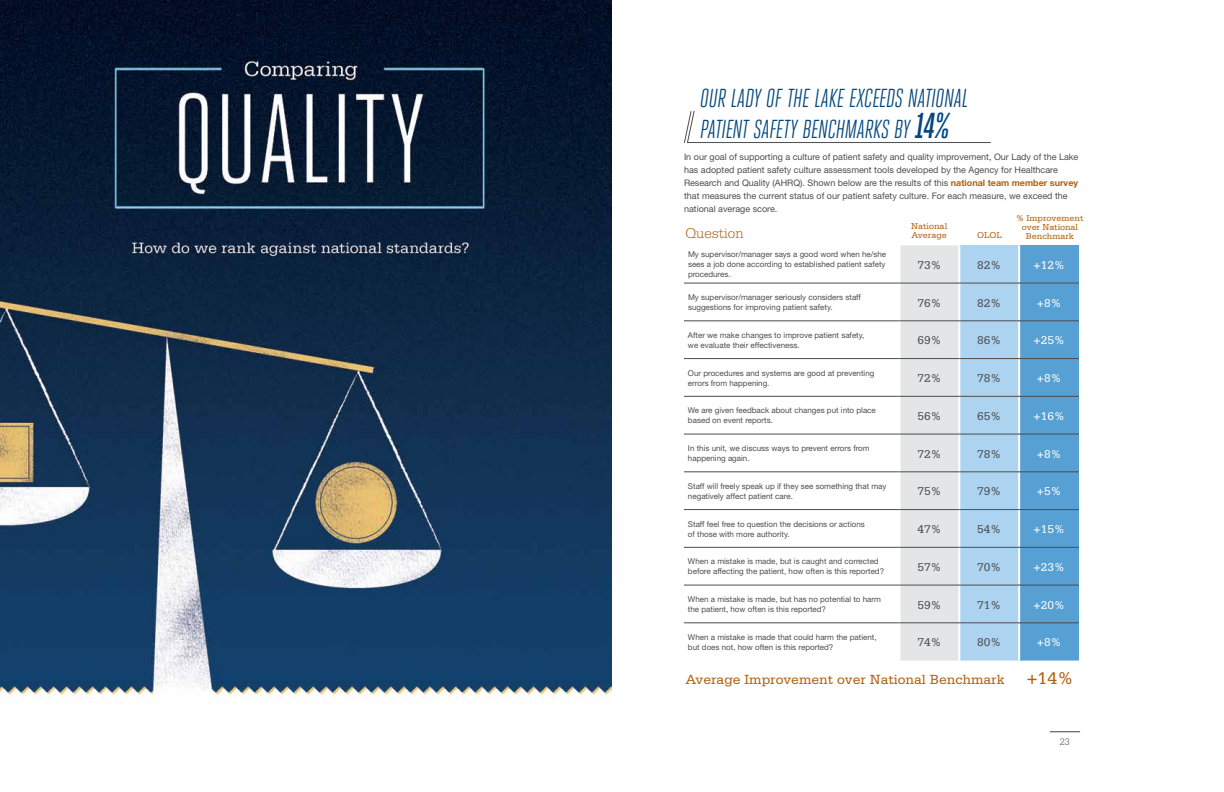
<style>
.page{position:relative;width:1224px;height:792px;background:#fff}
.page>*{position:absolute;margin:0;border:0;box-sizing:border-box;transform-origin:0 0}
.t1{font:italic 26px/31.2px "Heroic Condensed";letter-spacing:-.015em;color:#00467f}
.t2{font:300 15px "Serifa";color:#b06010}
.t3{font:14px "Serifa";color:#b06010}
.t4{font:12px "Serifa";color:#4d4d4f}
.t5{font:12px "Serifa";color:#fff}
.t6{font:300 10px "Serifa";color:#4d4d4f}
.t7{font:9px/13px "Helvetica Neue";color:#4d4d4f}
.t8{font:9px/9px "Serifa";color:#b06010}
.t9{font:8px/10px "Helvetica Neue";color:#4d4d4f}
.s1{font-weight:500;font-size:36px}
.s2{font-weight:700;color:#b06010}
.s3{font-size:18px}
</style>
<div class="page">
<img style="left:0;top:0;width:612px;height:704px">
<hr style="left:1050px;top:732px;width:30px;height:1px;background:#414042">
<svg style="left:900px;top:245px;width:179px;height:416px;background:#a1c7e2"></svg>
<hr style="left:958px;top:245px;width:2px;height:38px;background:#fff">
<hr style="left:1018px;top:245px;width:2px;height:38px;background:#fff">
<hr style="left:958px;top:284px;width:2px;height:36px;background:#fff">
<hr style="left:1018px;top:284px;width:2px;height:36px;background:#fff">
<hr style="left:958px;top:321px;width:2px;height:37px;background:#fff">
<hr style="left:1018px;top:321px;width:2px;height:37px;background:#fff">
<hr style="left:958px;top:359px;width:2px;height:37px;background:#fff">
<hr style="left:1018px;top:359px;width:2px;height:37px;background:#fff">
<hr style="left:958px;top:397px;width:2px;height:37px;background:#fff">
<hr style="left:1018px;top:397px;width:2px;height:37px;background:#fff">
<hr style="left:958px;top:435px;width:2px;height:36px;background:#fff">
<hr style="left:1018px;top:435px;width:2px;height:36px;background:#fff">
<hr style="left:958px;top:472px;width:2px;height:37px;background:#fff">
<hr style="left:1018px;top:472px;width:2px;height:37px;background:#fff">
<hr style="left:958px;top:510px;width:2px;height:37px;background:#fff">
<hr style="left:1018px;top:510px;width:2px;height:37px;background:#fff">
<hr style="left:958px;top:548px;width:2px;height:37px;background:#fff">
<hr style="left:1018px;top:548px;width:2px;height:37px;background:#fff">
<hr style="left:958px;top:586px;width:2px;height:36px;background:#fff">
<hr style="left:1018px;top:586px;width:2px;height:36px;background:#fff">
<hr style="left:958px;top:623px;width:2px;height:38px;background:#fff">
<hr style="left:1018px;top:623px;width:2px;height:38px;background:#fff">
<hr style="left:684px;top:283px;width:216px;height:1px;background:#4d4d4f">
<hr style="left:900px;top:283px;width:59px;height:1px;background:#4d4d4f">
<hr style="left:959px;top:283px;width:60px;height:1px;background:#4d4d4f">
<hr style="left:1019px;top:283px;width:60px;height:1px;background:#4d4d4f">
<hr style="left:684px;top:320px;width:216px;height:1px;background:#4d4d4f">
<hr style="left:900px;top:320px;width:59px;height:1px;background:#4d4d4f">
<hr style="left:959px;top:320px;width:60px;height:1px;background:#4d4d4f">
<hr style="left:1019px;top:320px;width:60px;height:1px;background:#4d4d4f">
<hr style="left:684px;top:358px;width:216px;height:1px;background:#4d4d4f">
<hr style="left:900px;top:358px;width:59px;height:1px;background:#4d4d4f">
<hr style="left:959px;top:358px;width:60px;height:1px;background:#4d4d4f">
<hr style="left:1019px;top:358px;width:60px;height:1px;background:#4d4d4f">
<hr style="left:684px;top:396px;width:216px;height:1px;background:#4d4d4f">
<hr style="left:900px;top:396px;width:59px;height:1px;background:#4d4d4f">
<hr style="left:959px;top:396px;width:60px;height:1px;background:#4d4d4f">
<hr style="left:1019px;top:396px;width:60px;height:1px;background:#4d4d4f">
<hr style="left:684px;top:434px;width:216px;height:1px;background:#4d4d4f">
<hr style="left:900px;top:434px;width:59px;height:1px;background:#4d4d4f">
<hr style="left:959px;top:434px;width:60px;height:1px;background:#4d4d4f">
<hr style="left:1019px;top:434px;width:60px;height:1px;background:#4d4d4f">
<hr style="left:684px;top:471px;width:216px;height:1px;background:#4d4d4f">
<hr style="left:900px;top:471px;width:59px;height:1px;background:#4d4d4f">
<hr style="left:959px;top:471px;width:60px;height:1px;background:#4d4d4f">
<hr style="left:1019px;top:471px;width:60px;height:1px;background:#4d4d4f">
<hr style="left:684px;top:509px;width:216px;height:1px;background:#4d4d4f">
<hr style="left:900px;top:509px;width:59px;height:1px;background:#4d4d4f">
<hr style="left:959px;top:509px;width:60px;height:1px;background:#4d4d4f">
<hr style="left:1019px;top:509px;width:60px;height:1px;background:#4d4d4f">
<hr style="left:684px;top:547px;width:216px;height:1px;background:#4d4d4f">
<hr style="left:900px;top:547px;width:59px;height:1px;background:#4d4d4f">
<hr style="left:959px;top:547px;width:60px;height:1px;background:#4d4d4f">
<hr style="left:1019px;top:547px;width:60px;height:1px;background:#4d4d4f">
<hr style="left:684px;top:585px;width:216px;height:1px;background:#4d4d4f">
<hr style="left:900px;top:585px;width:59px;height:1px;background:#4d4d4f">
<hr style="left:959px;top:585px;width:60px;height:1px;background:#4d4d4f">
<hr style="left:1019px;top:585px;width:60px;height:1px;background:#4d4d4f">
<hr style="left:684px;top:622px;width:216px;height:1px;background:#4d4d4f">
<hr style="left:900px;top:622px;width:59px;height:1px;background:#4d4d4f">
<hr style="left:959px;top:622px;width:60px;height:1px;background:#4d4d4f">
<hr style="left:1019px;top:622px;width:60px;height:1px;background:#4d4d4f">
<svg style="left:684px;top:110px;width:307px;height:33px"></svg>
<h1 class="t1" style="left:700px;top:82px;width:270px">OUR LADY OF THE LAKE EXCEEDS NATIONAL<br>PATIENT SAFETY BENCHMARKS BY <span class="s1">14%</span></h1>
<p class="t7" style="left:684px;top:150px;width:396px">In our goal of supporting a culture of patient safety and quality improvement, Our Lady of the Lake has adopted patient safety culture assessment tools developed by the Agency for Healthcare Research and Quality (AHRQ). Shown below are the results of this <span class="s2">national team member survey </span>that measures the current status of our patient safety culture. For each measure, we exceed the national average score.</p>
<p class="t9" style="left:688px;top:249px;width:200px;text-align:justify">My supervisor/manager says a good word when he/she sees a job done according to established patient safety procedures.</p>
<h3 class="t4" style="left:917px;top:258px;width:26px">73%</h3>
<h3 class="t4" style="left:977px;top:258px;width:26px">82%</h3>
<h3 class="t5" style="left:1033px;top:258px;width:33px">+12%</h3>
<p class="t9" style="left:688px;top:292px;width:174px">My supervisor/manager seriously considers staff suggestions for improving patient safety.</p>
<h3 class="t4" style="left:917px;top:296px;width:26px">76%</h3>
<h3 class="t4" style="left:977px;top:296px;width:26px">82%</h3>
<h3 class="t5" style="left:1037px;top:296px;width:26px">+8%</h3>
<p class="t9" style="left:688px;top:330px;width:178px">After we make changes to improve patient safety, we evaluate their effectiveness.</p>
<h3 class="t4" style="left:917px;top:334px;width:26px">69%</h3>
<h3 class="t4" style="left:977px;top:334px;width:26px">86%</h3>
<h3 class="t5" style="left:1033px;top:334px;width:33px">+25%</h3>
<p class="t9" style="left:688px;top:368px;width:188px">Our procedures and systems are good at preventing errors from happening.</p>
<h3 class="t4" style="left:917px;top:372px;width:26px">72%</h3>
<h3 class="t4" style="left:977px;top:372px;width:26px">78%</h3>
<h3 class="t5" style="left:1037px;top:372px;width:26px">+8%</h3>
<p class="t9" style="left:688px;top:405px;width:189px">We are given feedback about changes put into place based on event reports.</p>
<h3 class="t4" style="left:917px;top:409px;width:26px">56%</h3>
<h3 class="t4" style="left:977px;top:409px;width:26px">65%</h3>
<h3 class="t5" style="left:1033px;top:409px;width:33px">+16%</h3>
<p class="t9" style="left:688px;top:443px;width:183px">In this unit, we discuss ways to prevent errors from happening again.</p>
<h3 class="t4" style="left:917px;top:447px;width:26px">72%</h3>
<h3 class="t4" style="left:977px;top:447px;width:26px">78%</h3>
<h3 class="t5" style="left:1037px;top:447px;width:26px">+8%</h3>
<p class="t9" style="left:688px;top:481px;width:200px">Staff will freely speak up if they see something that may negatively affect patient care.</p>
<h3 class="t4" style="left:917px;top:485px;width:26px">75%</h3>
<h3 class="t4" style="left:977px;top:485px;width:26px">79%</h3>
<h3 class="t5" style="left:1037px;top:485px;width:26px">+5%</h3>
<p class="t9" style="left:688px;top:519px;width:178px">Staff feel free to question the decisions or actions of those with more authority.</p>
<h3 class="t4" style="left:917px;top:523px;width:26px">47%</h3>
<h3 class="t4" style="left:977px;top:523px;width:26px">54%</h3>
<h3 class="t5" style="left:1033px;top:523px;width:33px">+15%</h3>
<p class="t9" style="left:688px;top:556px;width:198px">When a mistake is made, but is caught and corrected before affecting the patient, how often is this reported?</p>
<h3 class="t4" style="left:917px;top:560px;width:26px">57%</h3>
<h3 class="t4" style="left:977px;top:560px;width:26px">70%</h3>
<h3 class="t5" style="left:1033px;top:560px;width:33px">+23%</h3>
<p class="t9" style="left:688px;top:594px;width:194px">When a mistake is made, but has no potential to harm the patient, how often is this reported?</p>
<h3 class="t4" style="left:917px;top:598px;width:26px">59%</h3>
<h3 class="t4" style="left:977px;top:598px;width:26px">71%</h3>
<h3 class="t5" style="left:1033px;top:598px;width:33px">+20%</h3>
<p class="t9" style="left:688px;top:632px;width:190px">When a mistake is made that could harm the patient, but does not, how often is this reported?</p>
<h3 class="t4" style="left:917px;top:636px;width:26px">74%</h3>
<h3 class="t4" style="left:977px;top:636px;width:26px">80%</h3>
<h3 class="t5" style="left:1037px;top:636px;width:26px">+8%</h3>
<p class="t8" style="left:1016px;top:214px;width:69px;text-align:center">% Improvement over National<br>Benchmark</p>
<h2 class="t2" style="left:685px;top:225px;width:60px">Question</h2>
<p class="t8" style="left:911px;top:222px;width:38px">National<br>Average</p>
<p class="t8" style="left:977px;top:231px;width:27px">OLOL</p>
<h3 class="t3" style="left:685px;top:672px;width:390px">Average Improvement over National Benchmark <span class="s3">+14%</span></h3>
<p class="t6" style="left:1060px;top:736px;width:11px">23</p>
</div>
